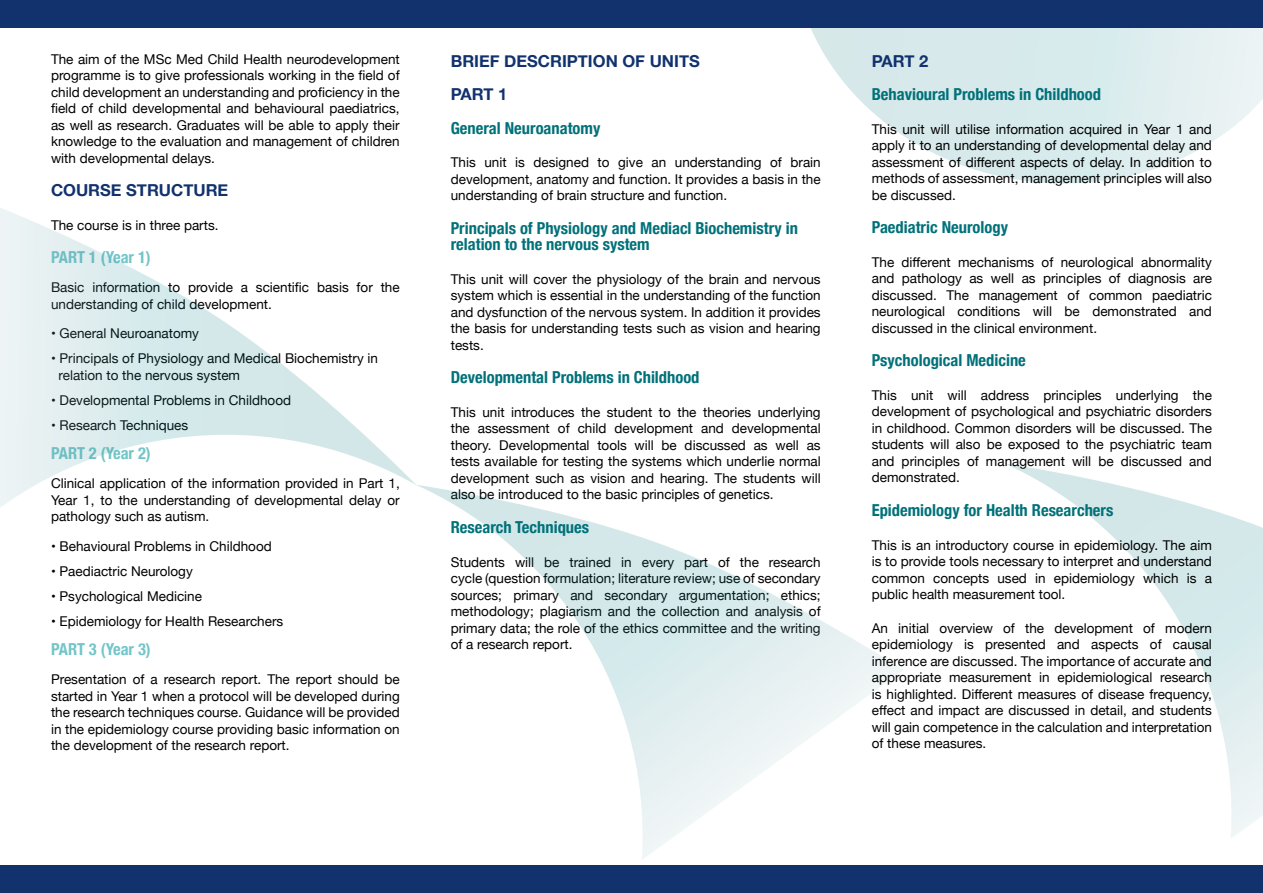
<style>
.page{position:relative;width:1263px;height:893px;background:#fff}
.page>*{position:absolute;margin:0;border:0;box-sizing:border-box;transform-origin:0 0}
.t1{font:700 condensed 16.5px/16.5px "Helvetica Neue";color:#007179}
.t2{font:700 16.5px/33.5px "Helvetica Neue";color:#12326e}
.t3{font:700 condensed 16.5px "Helvetica Neue";letter-spacing:-.01em;color:#72c5c8}
.t4{font:13.5px/16.5px "Helvetica Neue";color:#000;text-align:justify}
</style>
<div class="page">
<svg style="left:811px;top:28px;width:452px;height:156px"></svg>
<svg style="left:1005px;top:463px;width:258px;height:375px"></svg>
<div style="left:0;top:865px;width:1263px;height:28px;background:#12326e"></div>
<div style="left:0;top:0;width:1263px;height:28px;background:#12326e"></div>
<svg style="left:417px;top:485px;width:486px;height:374px"></svg>
<svg style="left:0;top:208px;width:417px;height:299px"></svg>
<p class="t4" style="left:51px;top:51px;width:350px">The aim of the MSc Med Child Health neurodevelopment programme is to give professionals working in the field of child development an understanding and proficiency in the field of child developmental and behavioural paediatrics, as well as research. Graduates will be able to apply their knowledge to the evaluation and management of children with developmental delays.</p>
<p class="t2" style="left:51px;top:174px;width:179px">COURSE STRUCTURE</p>
<p class="t4" style="left:51px;top:217px;width:169px">The course is in three parts.</p>
<p class="t3" style="left:51px;top:244px;width:101px">PART 1 (Year 1)</p>
<p class="t4" style="left:51px;top:280px;width:350px">Basic information to provide a scientific basis for the understanding of child development.</p>
<p class="t4" style="left:51px;top:326px;width:149px">• General Neuroanatomy</p>
<p class="t4" style="left:59px;top:351px;width:321px;text-indent:-8px">• Principals of Physiology and Medical Biochemistry in relation to the nervous system</p>
<p class="t4" style="left:51px;top:392px;width:242px">• Developmental Problems in Childhood</p>
<p class="t4" style="left:51px;top:417px;width:139px">• Research Techniques</p>
<p class="t3" style="left:51px;top:439px;width:101px">PART 2 (Year 2)</p>
<p class="t4" style="left:51px;top:476px;width:350px">Clinical application of the information provided in Part 1, Year 1, to the understanding of developmental delay or pathology such as autism.</p>
<p class="t4" style="left:51px;top:538px;width:222px">• Behavioural Problems in Childhood</p>
<p class="t4" style="left:51px;top:563px;width:143px">• Paediactric Neurology</p>
<p class="t4" style="left:51px;top:588px;width:152px">• Psychological Medicine</p>
<p class="t4" style="left:51px;top:613px;width:234px">• Epidemiology for Health Researchers</p>
<p class="t3" style="left:51px;top:635px;width:101px">PART 3 (Year 3)</p>
<p class="t4" style="left:51px;top:672px;width:350px">Presentation of a research report. The report should be started in Year 1 when a protocol will be developed during the research techniques course. Guidance will be provided in the epidemiology course providing basic information on the development of the research report.</p>
<p class="t2" style="left:451px;top:45px;width:251px">BRIEF DESCRIPTION OF UNITS<br>PART 1</p>
<p class="t1" style="left:451px;top:119px;width:151px">General Neuroanatomy</p>
<p class="t4" style="left:451px;top:155px;width:371px">This unit is designed to give an understanding of brain development, anatomy and function. It provides a basis in the understanding of brain structure and function.</p>
<p class="t1" style="left:451px;top:219px;width:349px">Principals of Physiology and Mediacl Biochemistry in relation to the nervous system</p>
<p class="t4" style="left:451px;top:272px;width:371px">This unit will cover the physiology of the brain and nervous system which is essential in the understanding of the function and dysfunction of the nervous system. In addition it provides the basis for understanding tests such as vision and hearing tests.</p>
<p class="t1" style="left:451px;top:368px;width:250px">Developmental Problems in Childhood</p>
<p class="t4" style="left:451px;top:405px;width:371px">This unit introduces the student to the theories underlying the assessment of child development and developmental theory. Developmental tools will be discussed as well as tests available for testing the systems which underlie normal development such as vision and hearing. The students will also be introduced to the basic principles of genetics.</p>
<p class="t1" style="left:451px;top:518px;width:140px">Research Techniques</p>
<p class="t4" style="left:451px;top:554px;width:371px">Students will be trained in every part of the research cycle (question formulation; literature review; use of secondary sources; primary and secondary argumentation; ethics; methodology; plagiarism and the collection and analysis of primary data; the role of the ethics committee and the writing of a research report.</p>
<p class="t2" style="left:872px;top:45px;width:58px">PART 2</p>
<p class="t1" style="left:872px;top:85px;width:231px">Behavioural Problems in Childhood</p>
<p class="t4" style="left:872px;top:122px;width:342px">This unit will utilise information acquired in Year 1 and apply it to an understanding of developmental delay and assessment of different aspects of delay. In addition to methods of assessment, management principles will also be discussed.</p>
<p class="t1" style="left:872px;top:218px;width:138px">Paediatric Neurology</p>
<p class="t4" style="left:872px;top:255px;width:342px">The different mechanisms of neurological abnormality and pathology as well as principles of diagnosis are discussed. The management of common paediatric neurological conditions will be demonstrated and discussed in the clinical environment.</p>
<p class="t1" style="left:872px;top:351px;width:156px">Psychological Medicine</p>
<p class="t4" style="left:872px;top:388px;width:342px">This unit will address principles underlying the development of psychological and psychiatric disorders in childhood. Common disorders will be discussed. The students will also be exposed to the psychiatric team and principles of management will be discussed and demonstrated.</p>
<p class="t1" style="left:872px;top:501px;width:243px">Epidemiology for Health Researchers</p>
<p class="t4" style="left:872px;top:537px;width:342px">This is an introductory course in epidemiology. The aim is to provide tools necessary to interpret and understand common concepts used in epidemiology which is a public health measurement tool.</p>
<p class="t4" style="left:872px;top:620px;width:342px">An initial overview of the development of modern epidemiology is presented and aspects of causal inference are discussed. The importance of accurate and appropriate measurement in epidemiological research is highlighted. Different measures of disease frequency, effect and impact are discussed in detail, and students will gain competence in the calculation and interpretation of these measures.</p>
</div>
